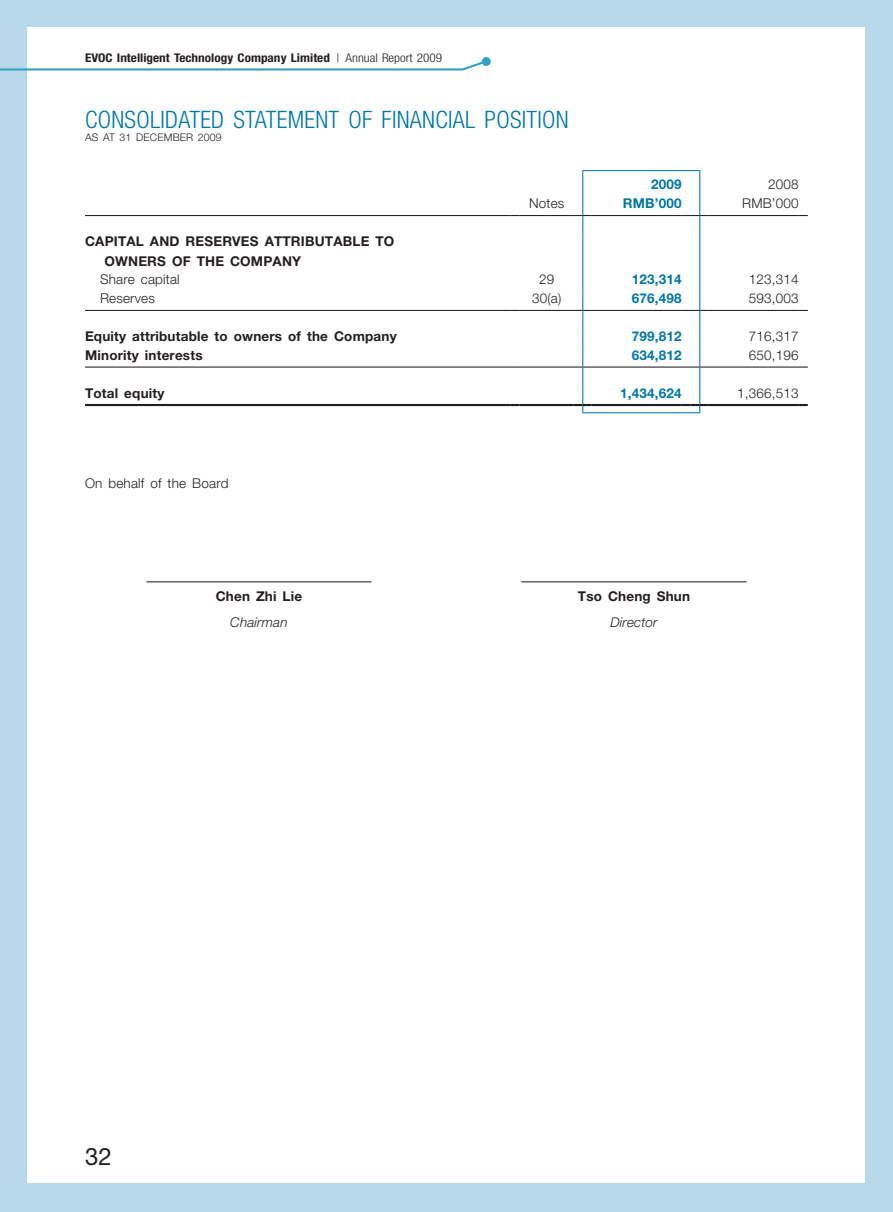
<style>
.page{position:relative;width:893px;height:1212px;background:#b8d9e9}
.page>*{position:absolute;margin:0;border:0;box-sizing:border-box;transform-origin:0 0}
.t1{font:300 condensed 24px "Helvetica Neue LT Std";letter-spacing:.01em;color:#0076a3}
.t2{font:24px "Helvetica Neue LT Std";color:#231f20}
._15_Table_Stub{font:700 13.5px/19.5px "Helvetica Neue LT Std";letter-spacing:.015em;color:#231f20}
._31_table_tab_6pt{font:300 13.5px "Helvetica Neue LT Std";letter-spacing:.015em;color:#231f20}
._31_table_tab_6pt-2{font:700 13.5px "Helvetica Neue LT Std";letter-spacing:.015em;color:#0076a3}
._31_table_tab_6pt-3{font:700 13.5px "Helvetica Neue LT Std";letter-spacing:.015em;color:#231f20}
._15_Table_Stub-2{font:300 13.5px "Helvetica Neue LT Std";letter-spacing:.015em;color:#231f20}
._11_P0{font:300 13.5px "Helvetica Neue LT Std";letter-spacing:.015em;color:#231f20}
._31_table_tab_6pt-4{font:italic 300 13.5px "Helvetica Neue LT Std";letter-spacing:.015em;color:#231f20}
.t3{font:700 condensed 12px "Helvetica Neue LT Std";color:#231f20;scale:1.1 1}
.t4{font:300 10.5px "Helvetica Neue LT Std";letter-spacing:.015em;color:#231f20}
.s1{font-weight:300}
</style>
<div class="page">
<div style="left:28px;top:27px;width:837px;height:1155px;background:#fff"></div>
<svg style="left:0;top:59px;width:484px;height:13px"></svg>
<div style="left:482px;top:57px;width:9px;height:9px;background:#33a1c5;border-radius:50%"></div>
<hr style="left:582px;top:235px;width:1px;height:38px;background:#0076a3">
<hr style="left:699px;top:235px;width:1px;height:38px;background:#0076a3">
<hr style="left:592px;top:412px;width:90px;height:1px;background:#0076a3">
<hr style="left:85px;top:404px;width:426px;height:2px;background:#231f20">
<svg style="left:511px;top:404px;width:9px;height:2px"></svg>
<hr style="left:520px;top:404px;width:54px;height:2px;background:#231f20">
<hr style="left:592px;top:404px;width:90px;height:2px;background:#231f20">
<hr style="left:709px;top:404px;width:90px;height:2px;background:#231f20">
<svg style="left:799px;top:404px;width:9px;height:2px"></svg>
<hr style="left:85px;top:366px;width:426px;height:2px;background:#231f20">
<svg style="left:511px;top:366px;width:9px;height:2px"></svg>
<hr style="left:520px;top:366px;width:54px;height:2px;background:#231f20">
<hr style="left:592px;top:366px;width:90px;height:2px;background:#231f20">
<hr style="left:709px;top:366px;width:90px;height:2px;background:#231f20">
<svg style="left:799px;top:366px;width:9px;height:2px"></svg>
<hr style="left:85px;top:310px;width:426px;height:1px;background:#231f20">
<hr style="left:520px;top:310px;width:54px;height:1px;background:#231f20">
<svg style="left:574px;top:273px;width:18px;height:140px"></svg>
<hr style="left:592px;top:310px;width:90px;height:1px;background:#231f20">
<svg style="left:682px;top:273px;width:27px;height:140px"></svg>
<hr style="left:709px;top:310px;width:90px;height:1px;background:#231f20">
<hr style="left:592px;top:170px;width:90px;height:1px;background:#0076a3">
<hr style="left:85px;top:215px;width:426px;height:1px;background:#231f20">
<hr style="left:520px;top:215px;width:54px;height:1px;background:#231f20">
<svg style="left:574px;top:170px;width:18px;height:65px"></svg>
<hr style="left:592px;top:215px;width:90px;height:1px;background:#231f20">
<svg style="left:682px;top:170px;width:27px;height:65px"></svg>
<hr style="left:709px;top:215px;width:90px;height:1px;background:#231f20">
<hr style="left:521px;top:581px;width:225px;height:1px;background:#231f20">
<hr style="left:146px;top:581px;width:225px;height:1px;background:#231f20">
<p class="t3" style="left:85px;top:50px;width:326px">EVOC Intelligent Technology Company Limited <span class="s1">| Annual Report 2009</span></p>
<p class="t1" style="left:85px;top:105px;width:485px">CONSOLIDATED STATEMENT OF FINANCIAL POSITION</p>
<p class="t4" style="left:85px;top:130px;width:138px">AS AT 31 DECEMBER 2009</p>
<p class="_31_table_tab_6pt-2" style="left:651px;top:176px;width:32px">2009</p>
<p class="_31_table_tab_6pt" style="left:768px;top:176px;width:32px">2008</p>
<p class="_31_table_tab_6pt" style="left:529px;top:195px;width:37px">Notes</p>
<p class="_31_table_tab_6pt-2" style="left:623px;top:195px;width:60px">RMB’000</p>
<p class="_31_table_tab_6pt" style="left:742px;top:195px;width:58px">RMB’000</p>
<p class="_15_Table_Stub" style="left:105px;top:231px;width:291px;text-indent:-20px">CAPITAL AND RESERVES ATTRIBUTABLE TO<br>OWNERS OF THE COMPANY</p>
<p class="_15_Table_Stub-2" style="left:100px;top:271px;width:81px">Share capital</p>
<p class="_31_table_tab_6pt" style="left:539px;top:271px;width:17px">29</p>
<p class="_31_table_tab_6pt-2" style="left:632px;top:271px;width:51px">123,314</p>
<p class="_31_table_tab_6pt" style="left:749px;top:271px;width:51px">123,314</p>
<p class="_15_Table_Stub-2" style="left:100px;top:290px;width:56px">Reserves</p>
<p class="_31_table_tab_6pt" style="left:532px;top:290px;width:31px">30(a)</p>
<p class="_31_table_tab_6pt-2" style="left:632px;top:290px;width:51px">676,498</p>
<p class="_31_table_tab_6pt" style="left:749px;top:290px;width:51px">593,003</p>
<p class="_15_Table_Stub" style="left:85px;top:326px;width:313px">Equity attributable to owners of the Company</p>
<p class="_31_table_tab_6pt-2" style="left:632px;top:328px;width:51px">799,812</p>
<p class="_31_table_tab_6pt" style="left:749px;top:328px;width:51px">716,317</p>
<p class="_15_Table_Stub" style="left:85px;top:345px;width:119px">Minority interests</p>
<p class="_31_table_tab_6pt-2" style="left:632px;top:346px;width:51px">634,812</p>
<p class="_31_table_tab_6pt" style="left:749px;top:346px;width:51px">650,196</p>
<p class="_15_Table_Stub" style="left:85px;top:383px;width:81px">Total equity</p>
<p class="_31_table_tab_6pt-2" style="left:620px;top:384px;width:63px">1,434,624</p>
<p class="_31_table_tab_6pt" style="left:737px;top:384px;width:63px">1,366,513</p>
<p class="_11_P0" style="left:85px;top:475px;width:145px">On behalf of the Board</p>
<p class="_31_table_tab_6pt-3" style="left:216px;top:587px;width:88px">Chen Zhi Lie</p>
<p class="_31_table_tab_6pt-3" style="left:578px;top:587px;width:114px">Tso Cheng Shun</p>
<p class="_31_table_tab_6pt-4" style="left:230px;top:614px;width:59px">Chairman</p>
<p class="_31_table_tab_6pt-4" style="left:610px;top:614px;width:49px">Director</p>
<p class="t2" style="left:85px;top:1142px;width:28px">32</p>
</div>
